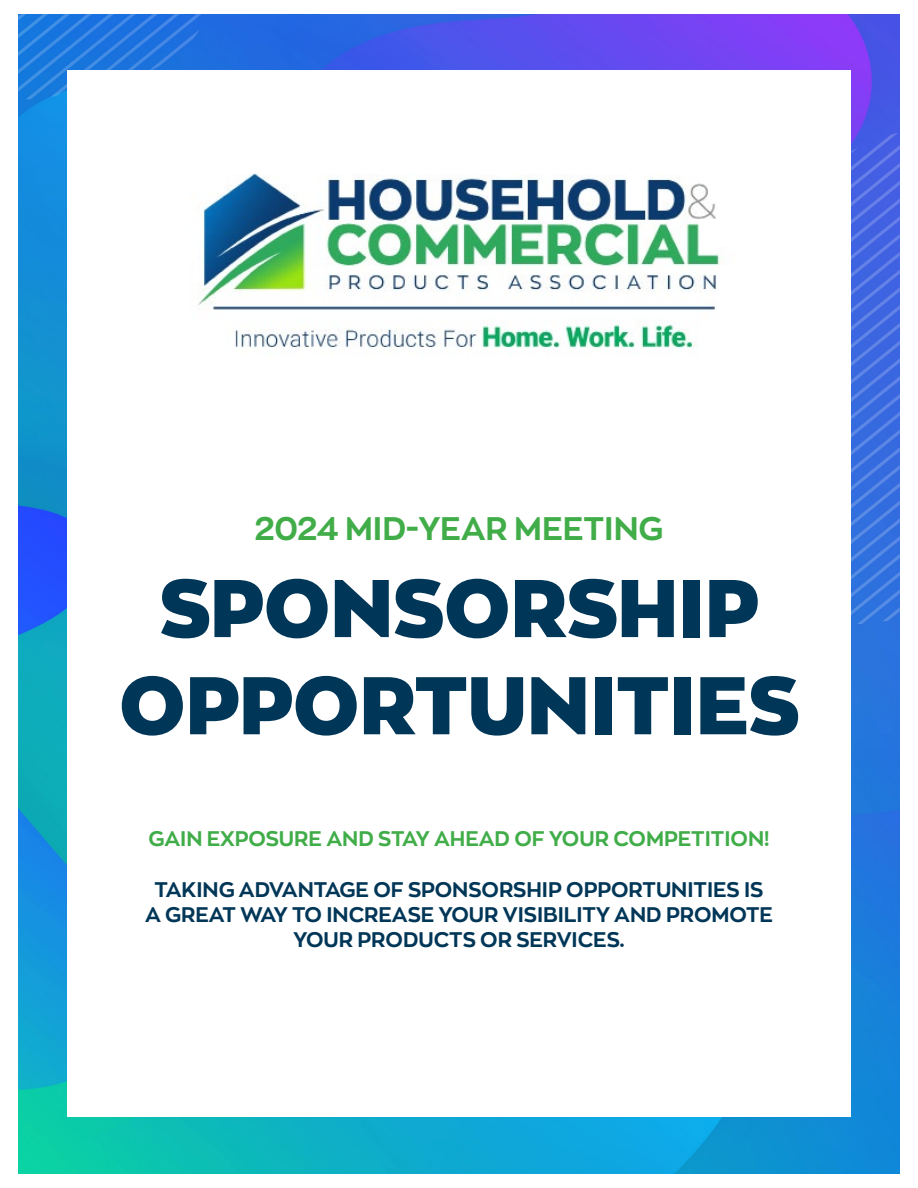
<style>
.page{position:relative;width:918px;height:1188px;background:#fff}
.page>*{position:absolute;margin:0;border:0;box-sizing:border-box;transform-origin:0 0}
.t1{font:900 81px/97.2px "Zona Pro";color:#003657;text-align:center}
.t2{font:700 32.4px "Zona Pro";color:#41ad49}
.t3{font:700 21px/25.2px "Zona Pro";color:#003657;text-align:center}
.t4{font:700 21px "Zona Pro";color:#41ad49}
</style>
<div class="page">
<img style="left:18px;top:14px;width:882px;height:1160px">
<div style="left:67px;top:70px;width:784px;height:1048px;background:#fff"></div>
<img style="left:198px;top:173px;width:522px;height:176px">
<h2 class="t2" style="left:255px;top:508px;width:410px">2024 MID-YEAR MEETING</h2>
<h1 class="t1" style="left:119px;top:558px;width:682px">SPONSORSHIP<br>OPPORTUNITIES</h1>
<p class="t4" style="left:148px;top:826px;width:623px">GAIN EXPOSURE AND STAY AHEAD OF YOUR COMPETITION!</p>
<p class="t3" style="left:145px;top:876px;width:629px">TAKING ADVANTAGE OF SPONSORSHIP OPPORTUNITIES IS<br>A GREAT WAY TO INCREASE YOUR VISIBILITY AND PROMOTE<br>YOUR PRODUCTS OR SERVICES.</p>
</div>
